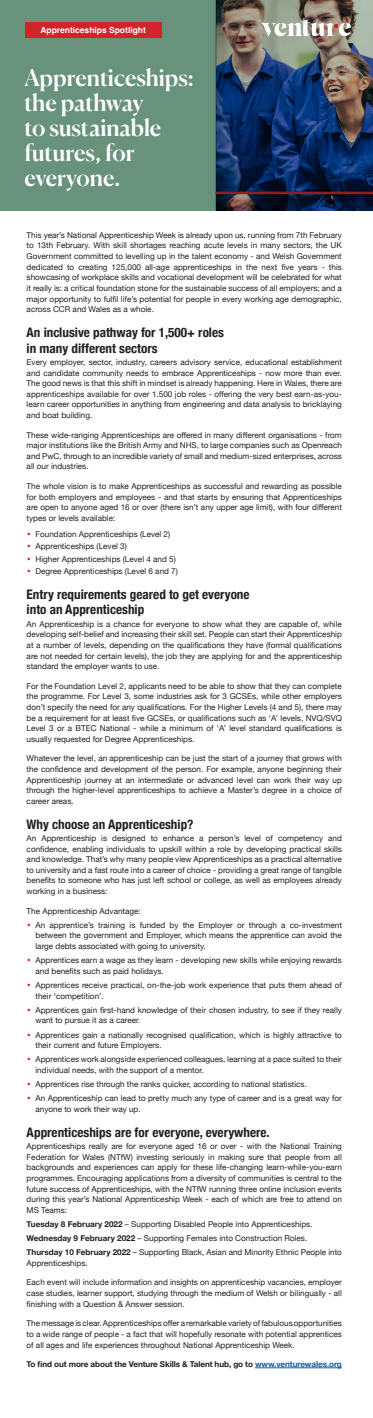
<style>
.page{position:relative;width:373px;height:1418px;background:#fff}
.page>*{position:absolute;margin:0;border:0;box-sizing:border-box;transform-origin:0 0}
.t1{font:500 23.12px/25px "Canela";letter-spacing:-.005em;color:#fff}
.t2{font:700 condensed 13.12px/15.8px "Helvetica Neue";color:#231f20}
.t3{font:700 8.44px "Helvetica";color:#fff}
.t4{font:8.12px/10.6px "Helvetica Neue";color:#231f20;text-align:justify}
.t5{font:700 8.12px "Helvetica Neue";letter-spacing:-.01em;color:#231f20}
.s1{font-family:"ITC Avant Garde Pro";color:#d1232a}
.s2{font-weight:700}
.s3{color:#175d9e}
</style>
<div class="page">
<div style="left:0;top:0;width:216px;height:210px;background:#68927c"></div>
<hr style="left:254px;top:1367px;width:87px;height:1px;background:#175d9e">
<div style="left:25px;top:23px;width:136px;height:15px;background:#d1232a"></div>
<img style="left:215px;top:0;width:157px;height:210px">
<img style="left:261px;top:21px;width:89px;height:17px">
<p class="t3" style="left:40px;top:25px;width:107px">Apprenticeships Spotlight</p>
<p class="t1" style="left:24px;top:63px;width:170px">Apprenticeships: the pathway</p>
<p class="t1" style="left:24px;top:113px;width:138px">to sustainable futures, for everyone.</p>
<p class="t4" style="left:27px;top:230px;width:316px">This year’s National Apprenticeship Week is already upon us, running from 7th February to 13th February. With skill shortages reaching acute levels in many sectors, the UK Government committed to levelling up in the talent economy - and Welsh Government dedicated to creating 125,000 all-age apprenticeships in the next five years - this showcasing of workplace skills and vocational development will be celebrated for what it really is: a critical foundation stone for the sustainable success of all employers; and a major opportunity to fulfil life’s potential for people in every working age demographic, across CCR and Wales as a whole.</p>
<p class="t2" style="left:27px;top:323px;width:198px">An inclusive pathway for 1,500+ roles in many different sectors</p>
<p class="t4" style="left:27px;top:357px;width:316px">Every employer, sector, industry, careers advisory service, educational establishment and candidate community needs to embrace Apprenticeships - now more than ever.<br>The good news is that this shift in mindset is already happening. Here in Wales, there are apprenticeships available for over 1.500 job roles - offering the very best earn-as-you&shy;learn career opportunities in anything from engineering and data analysis to bricklaying and boat building.</p>
<p class="t4" style="left:27px;top:430px;width:316px">These wide-ranging Apprenticeships are offered in many different organisations - from major institutions like the British Army and NHS, to large companies such as Openreach and PwC, through to an incredible variety of small and medium-sized enterprises, across all our industries.</p>
<p class="t4" style="left:27px;top:481px;width:316px">The whole vision is to make Apprenticeships as successful and rewarding as possible for both employers and employees - and that starts by ensuring that Apprenticeships are open to anyone aged 16 or over (there isn’t any upper age limit), with four different types or levels available:</p>
<p class="t4" style="left:27px;top:529px;width:145px"><span class="s1">•</span> Foundation Apprenticeships (Level 2)</p>
<p class="t4" style="left:27px;top:541px;width:101px"><span class="s1">•</span> Apprenticeships (Level 3)</p>
<p class="t4" style="left:27px;top:554px;width:150px"><span class="s1">•</span> Higher Apprenticeships (Level 4 and 5)</p>
<p class="t4" style="left:27px;top:566px;width:152px"><span class="s1">•</span> Degree Apprenticeships (Level 6 and 7)</p>
<p class="t2" style="left:27px;top:585px;width:224px">Entry requirements geared to get everyone into an Apprenticeship</p>
<p class="t4" style="left:27px;top:619px;width:316px">An Apprenticeship is a chance for everyone to show what they are capable of, while developing self-belief and increasing their skill set. People can start their Apprenticeship at a number of levels, depending on the qualifications they have (formal qualifications are not needed for certain levels), the job they are applying for and the apprenticeship standard the employer wants to use.</p>
<p class="t4" style="left:27px;top:681px;width:316px">For the Foundation Level 2, applicants need to be able to show that they can complete the programme. For Level 3, some industries ask for 3 GCSEs, while other employers don’t specify the need for any qualifications. For the Higher Levels (4 and 5), there may be a requirement for at least five GCSEs, or qualifications such as ‘A’ levels, NVQ/SVQ Level 3 or a BTEC National - while a minimum of ‘A’ level standard qualifications is usually requested for Degree Apprenticeships.</p>
<p class="t4" style="left:27px;top:753px;width:316px">Whatever the level, an apprenticeship can be just the start of a journey that grows with the confidence and development of the person. For example, anyone beginning their Apprenticeship journey at an intermediate or advanced level can work their way up through the higher-level apprenticeships to achieve a Master’s degree in a choice of career areas.</p>
<p class="t2" style="left:27px;top:815px;width:168px">Why choose an Apprenticeship?</p>
<p class="t4" style="left:27px;top:833px;width:316px">An Apprenticeship is designed to enhance a person’s level of competency and confidence, enabling individuals to upskill within a role by developing practical skills and knowledge. That’s why many people view Apprenticeships as a practical alternative to university and a fast route into a career of choice - providing a great range of tangible benefits to someone who has just left school or college, as well as employees already working in a business:</p>
<p class="t4" style="left:27px;top:905px;width:115px">The Apprenticeship Advantage:</p>
<p class="t4" style="left:35px;top:920px;width:307px;text-indent:-9px"><span class="s1">•</span> An apprentice’s training is funded by the Employer or through a co-investment between the government and Employer, which means the apprentice can avoid the large debts associated with going to university.</p>
<p class="t4" style="left:35px;top:955px;width:307px;text-indent:-9px"><span class="s1">•</span> Apprentices earn a wage as they learn - developing new skills while enjoying rewards and benefits such as paid holidays.</p>
<p class="t4" style="left:35px;top:980px;width:307px;text-indent:-9px"><span class="s1">•</span> Apprentices receive practical, on-the-job work experience that puts them ahead of their ‘competition’.</p>
<p class="t4" style="left:35px;top:1005px;width:307px;text-indent:-9px"><span class="s1">•</span> Apprentices gain first-hand knowledge of their chosen industry, to see if they really want to pursue it as a career.</p>
<p class="t4" style="left:35px;top:1029px;width:307px;text-indent:-9px"><span class="s1">•</span> Apprentices gain a nationally recognised qualification, which is highly attractive to their current and future Employers.</p>
<p class="t4" style="left:35px;top:1054px;width:307px;text-indent:-9px"><span class="s1">•</span> Apprentices work alongside experienced colleagues, learning at a pace suited to their individual needs, with the support of a mentor.</p>
<p class="t4" style="left:27px;top:1079px;width:281px"><span class="s1">•</span> Apprentices rise through the ranks quicker, according to national statistics.</p>
<p class="t4" style="left:35px;top:1093px;width:307px;text-indent:-9px"><span class="s1">•</span> An Apprenticeship can lead to pretty much any type of career and is a great way for anyone to work their way up.</p>
<p class="t2" style="left:27px;top:1123px;width:244px">Apprenticeships are for everyone, everywhere.</p>
<p class="t4" style="left:27px;top:1141px;width:316px">Apprenticeships really are for everyone aged 16 or over - with the National Training Federation for Wales (NTfW) investing seriously in making sure that people from all backgrounds and experiences can apply for these life-changing learn-while-you-earn programmes. Encouraging applications from a diversity of communities is central to the future success of Apprenticeships, with the NTfW running three online inclusion events during this year’s National Apprenticeship Week - each of which are free to attend on MS Teams:</p>
<p class="t4" style="left:27px;top:1219px;width:287px"><span class="s2">Tuesday 8 February 2022</span> – Supporting Disabled People into Apprenticeships.</p>
<p class="t4" style="left:27px;top:1233px;width:281px"><span class="s2">Wednesday 9 February 2022</span> – Supporting Females into Construction Roles.</p>
<p class="t4" style="left:27px;top:1247px;width:316px"><span class="s2">Thursday 10 February 2022</span> – Supporting Black, Asian and Minority Ethnic People into<br>Apprenticeships.</p>
<p class="t4" style="left:27px;top:1277px;width:316px">Each event will include information and insights on apprenticeship vacancies, employer case studies, learner support, studying through the medium of Welsh or bilingually - all finishing with a Question &amp; Answer session.</p>
<p class="t4" style="left:27px;top:1318px;width:316px">The message is clear. Apprenticeships offer a remarkable variety of fabulous opportunities to a wide range of people - a fact that will hopefully resonate with potential apprentices of all ages and life experiences throughout National Apprenticeship Week.</p>
<p class="t5" style="left:27px;top:1357px;width:316px">To find out more about the Venture Skills &amp; Talent hub, go to <span class="s3">www.venturewales.org</span></p>
</div>
